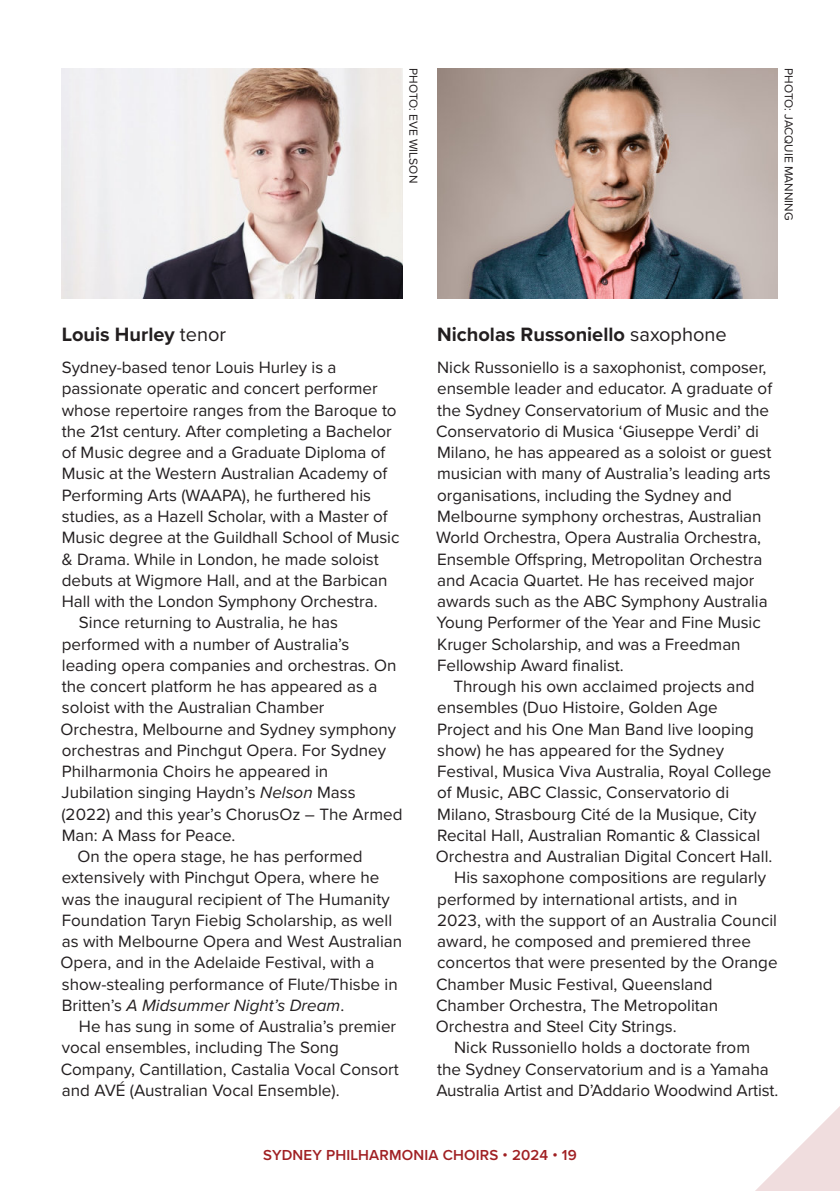
<style>
.page{position:relative;width:840px;height:1191px;background:#fff}
.page>*{position:absolute;margin:0;border:0;box-sizing:border-box;transform-origin:0 0}
.t1{font:700 20px "Proxima Nova";color:#231f20}
.t2{font:17px/21.2px "Proxima Nova";color:#231f20}
.t3{font:italic 17px "Proxima Nova";color:#231f20}
.t4{font:600 15px "Proxima Nova";letter-spacing:.01em;color:#a02023}
.t5{font:12px "Proxima Nova";color:#231f20}
.s1{font-weight:400}
.s2{font-style:italic}
.s3{font-style:normal}
</style>
<div class="page">
<svg style="left:755px;top:1107px;width:84px;height:84px"></svg>
<img style="left:62px;top:68px;width:340px;height:231px">
<img style="left:437px;top:68px;width:340px;height:231px">
<p class="t5" style="left:418px;top:68px;width:116px;rotate:90deg">PHOTO: EVE WILSON</p>
<p class="t5" style="left:793px;top:68px;width:153px;rotate:90deg">PHOTO: JACQUIE MANNING</p>
<p class="t1" style="left:62px;top:325px;width:166px">Louis Hurley <span class="s1">tenor</span></p>
<p class="t1" style="left:437px;top:325px;width:291px">Nicholas Russoniello <span class="s1">saxophone</span></p>
<p class="t2" style="left:62px;top:358px;width:276px">Sydney-based tenor Louis Hurley is a</p>
<p class="t2" style="left:62px;top:379px;width:317px">passionate operatic and concert performer</p>
<p class="t2" style="left:62px;top:400px;width:336px">whose repertoire ranges from the Baroque to</p>
<p class="t2" style="left:62px;top:421px;width:331px">the 21st century. After completing a Bachelor</p>
<p class="t2" style="left:62px;top:443px;width:325px">of Music degree and a Graduate Diploma of</p>
<p class="t2" style="left:62px;top:464px;width:327px">Music at the Western Australian Academy of</p>
<p class="t2" style="left:62px;top:485px;width:310px">Performing Arts (WAAPA), he furthered his</p>
<p class="t2" style="left:62px;top:506px;width:327px">studies, as a Hazell Scholar, with a Master of</p>
<p class="t2" style="left:62px;top:528px;width:339px">Music degree at the Guildhall School of Music</p>
<p class="t2" style="left:62px;top:549px;width:318px">&amp; Drama. While in London, he made soloist</p>
<p class="t2" style="left:62px;top:570px;width:327px">debuts at Wigmore Hall, and at the Barbican</p>
<p class="t2" style="left:62px;top:591px;width:317px">Hall with the London Symphony Orchestra.</p>
<p class="t2" style="left:79px;top:613px;width:260px">Since returning to Australia, he has</p>
<p class="t2" style="left:62px;top:634px;width:289px">performed with a number of Australia’s</p>
<p class="t2" style="left:62px;top:655px;width:336px">leading opera companies and orchestras. On</p>
<p class="t2" style="left:62px;top:676px;width:317px">the concert platform he has appeared as a</p>
<p class="t2" style="left:62px;top:698px;width:264px">soloist with the Australian Chamber</p>
<p class="t2" style="left:60px;top:719px;width:337px">Orchestra, Melbourne and Sydney symphony</p>
<p class="t2" style="left:62px;top:740px;width:325px">orchestras and Pinchgut Opera. For Sydney</p>
<p class="t2" style="left:62px;top:761px;width:268px">Philharmonia Choirs he appeared in</p>
<p class="t2" style="left:62px;top:783px;width:295px">Jubilation singing Haydn’s <span class="s2">Nelson</span> Mass</p>
<p class="t2" style="left:61px;top:804px;width:342px">(2022) and this year’s ChorusOz – The Armed</p>
<p class="t2" style="left:62px;top:825px;width:175px">Man: A Mass for Peace.</p>
<p class="t2" style="left:78px;top:846px;width:286px">On the opera stage, he has performed</p>
<p class="t2" style="left:62px;top:868px;width:319px">extensively with Pinchgut Opera, where he</p>
<p class="t2" style="left:62px;top:889px;width:329px">was the inaugural recipient of The Humanity</p>
<p class="t2" style="left:62px;top:910px;width:331px">Foundation Taryn Fiebig Scholarship, as well</p>
<p class="t2" style="left:62px;top:931px;width:342px">as with Melbourne Opera and West Australian</p>
<p class="t2" style="left:60px;top:953px;width:315px">Opera, and in the Adelaide Festival, with a</p>
<p class="t2" style="left:62px;top:974px;width:337px">show-stealing performance of Flute/Thisbe in</p>
<p class="t3" style="left:62px;top:997px;width:284px"><span class="s3">Britten’s</span> A Midsummer Night’s Dream<span class="s3">.</span></p>
<p class="t2" style="left:79px;top:1016px;width:318px">He has sung in some of Australia’s premier</p>
<p class="t2" style="left:62px;top:1038px;width:278px">vocal ensembles, including The Song</p>
<p class="t2" style="left:61px;top:1059px;width:339px">Company, Cantillation, Castalia Vocal Consort</p>
<p class="t2" style="left:62px;top:1080px;width:279px">and AVÉ (Australian Vocal Ensemble).</p>
<p class="t2" style="left:436px;top:358px;width:337px">Nick Russoniello is a saxophonist, composer, ensemble leader and educator. A graduate of the Sydney Conservatorium of Music and the Conservatorio di Musica ‘Giuseppe Verdi’ di Milano, he has appeared as a soloist or guest musician with many of Australia’s leading arts organisations, including the Sydney and Melbourne symphony orchestras, Australian World Orchestra, Opera Australia Orchestra, Ensemble Offspring, Metropolitan Orchestra and Acacia Quartet. He has received major awards such as the ABC Symphony Australia Young Performer of the Year and Fine Music Kruger Scholarship, and was a Freedman Fellowship Award finalist.</p>
<p class="t2" style="left:453px;top:676px;width:302px">Through his own acclaimed projects and</p>
<p class="t2" style="left:437px;top:698px;width:282px">ensembles (Duo Histoire, Golden Age</p>
<p class="t2" style="left:437px;top:719px;width:318px">Project and his One Man Band live looping</p>
<p class="t2" style="left:437px;top:740px;width:288px">show) he has appeared for the Sydney</p>
<p class="t2" style="left:437px;top:761px;width:335px">Festival, Musica Viva Australia, Royal College</p>
<p class="t2" style="left:437px;top:783px;width:293px">of Music, ABC Classic, Conservatorio di</p>
<p class="t2" style="left:437px;top:804px;width:320px">Milano, Strasbourg Cité de la Musique, City</p>
<p class="t2" style="left:437px;top:825px;width:324px">Recital Hall, Australian Romantic &amp; Classical</p>
<p class="t2" style="left:435px;top:846px;width:338px">Orchestra and Australian Digital Concert Hall.</p>
<p class="t2" style="left:454px;top:868px;width:313px">His saxophone compositions are regularly</p>
<p class="t2" style="left:437px;top:889px;width:301px">performed by international artists, and in</p>
<p class="t2" style="left:437px;top:910px;width:341px">2023, with the support of an Australia Council</p>
<p class="t2" style="left:437px;top:931px;width:315px">award, he composed and premiered three</p>
<p class="t2" style="left:437px;top:953px;width:342px">concertos that were presented by the Orange</p>
<p class="t2" style="left:436px;top:974px;width:278px">Chamber Music Festival, Queensland</p>
<p class="t2" style="left:436px;top:995px;width:283px">Chamber Orchestra, The Metropolitan</p>
<p class="t2" style="left:435px;top:1016px;width:242px">Orchestra and Steel City Strings.</p>
<p class="t2" style="left:454px;top:1038px;width:297px">Nick Russoniello holds a doctorate from</p>
<p class="t2" style="left:437px;top:1059px;width:333px">the Sydney Conservatorium and is a Yamaha</p>
<p class="t2" style="left:436px;top:1080px;width:343px">Australia Artist and D’Addario Woodwind Artist.</p>
<p class="t4" style="left:263px;top:1147px;width:315px">SYDNEY PHILHARMONIA CHOIRS • 2024 • 19</p>
</div>
